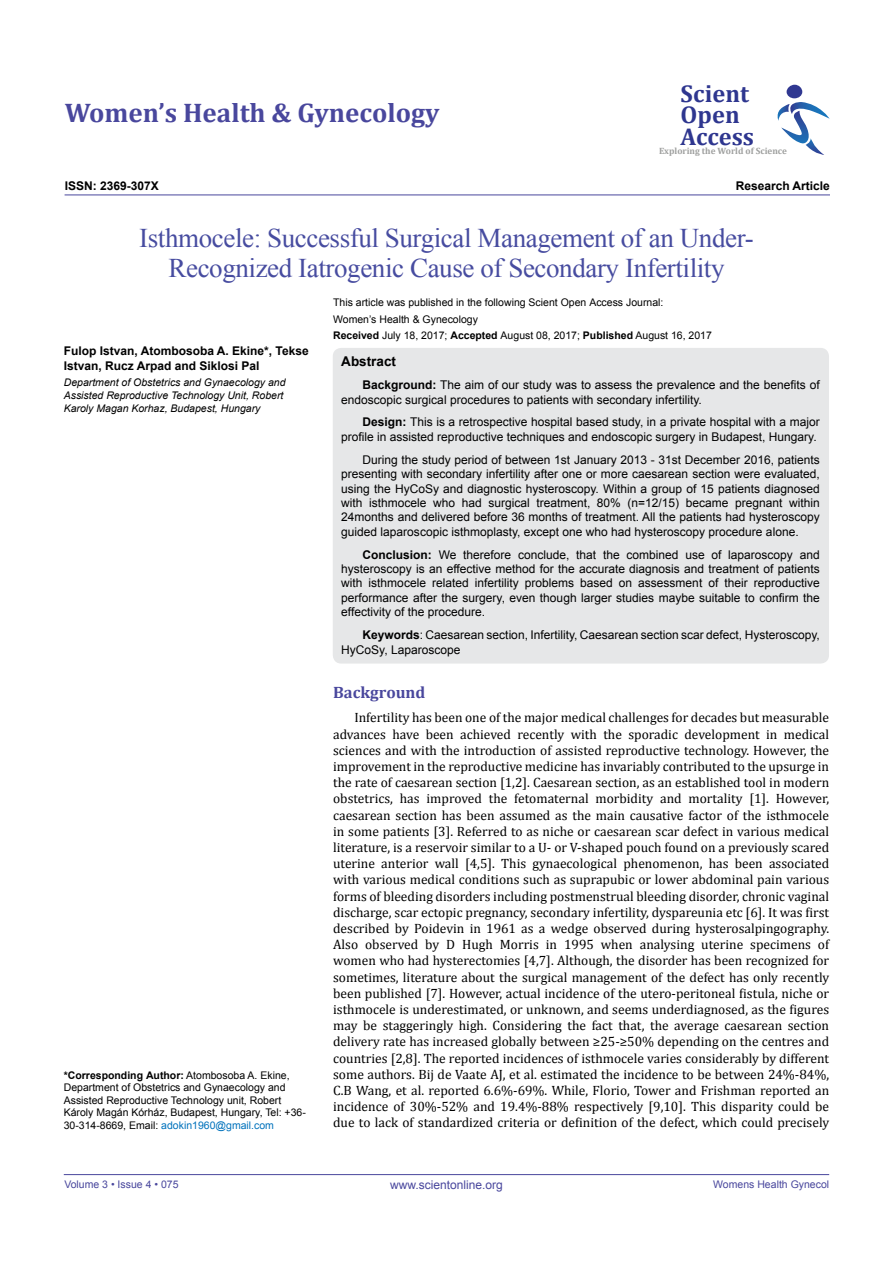
<style>
.page{position:relative;width:893px;height:1263px;background:#fff}
.page>*{position:absolute;margin:0;border:0;box-sizing:border-box;transform-origin:0 0}
.t1{font:27px/30px "Times New Roman";letter-spacing:-.015em;color:#474ca0;text-align:center}
.t2{font:700 27px "Cambria";color:#49479d}
.t3{font:700 24.3px/21.3px "Cambria";color:#2e368f}
.t4{font:700 16.5px "Cambria";color:#49479d}
.t5{font:13.5px/16.2px "Cambria";color:#000;text-align:justify}
.t6{font:700 13.5px "Arial";color:#000}
.t7{font:12px/14.4px "Arial";color:#000}
.t8{font:700 12px/14.4px "Arial";color:#000}
.t9{font:12px "Arial";color:#49479d}
.t10{font:10.5px/12.6px "Arial";color:#000}
.t11{font:italic 10.5px/12.6px "Arial";color:#000}
.t12{font:10.5px "Arial";color:#49479d}
.t13{font:700 9.15px "Cambria";color:#9e9f9e}
.s1{font-weight:700}
.s2{color:#0072bc}
</style>
<div class="page">
<hr style="left:64px;top:1174px;width:765px;height:1px;background:#49479d">
<div style="left:787px;top:85px;width:15px;height:13px;background:#303891;border-radius:50%"></div>
<svg style="left:777px;top:102px;width:53px;height:53px"></svg>
<hr style="left:65px;top:195px;width:765px;height:1px;background:#49479d">
<div style="left:333px;top:348px;width:496px;height:315px;background:#e6e7e8;border-radius:9px"></div>
<h1 class="t2" style="left:65px;top:94px;width:376px">Women’s Health &amp; Gynecology</h1>
<h2 class="t3" style="left:681px;top:82px;width:75px">Scient<br>Open<br>Access</h2>
<p class="t13" style="left:659px;top:144px;width:129px">Exploring the World of Science</p>
<p class="t8" style="left:65px;top:179px;width:96px">ISSN: 2369-307X</p>
<p class="t8" style="left:736px;top:179px;width:96px">Research Article</p>
<h1 class="t1" style="left:139px;top:222px;width:616px">Isthmocele: Successful Surgical Management of an Under-<br>Recognized Iatrogenic Cause of Secondary Infertility</h1>
<p class="t8" style="left:64px;top:344px;width:246px">Fulop Istvan, Atombosoba A. Ekine*, Tekse<br>Istvan, Rucz Arpad and Siklosi Pal</p>
<p class="t11" style="left:64px;top:377px;width:223px">Department of Obstetrics and Gynaecology and<br>Assisted Reproductive Technology Unit, Robert<br>Karoly Magan Korhaz, Budapest, Hungary</p>
<p class="t10" style="left:64px;top:1069px;width:244px"><span class="s1">*Corresponding Author:</span> Atombosoba A. Ekine, Department of Obstetrics and Gynaecology and Assisted Reproductive Technology unit, Robert Károly Magán Kórház, Budapest, Hungary, Tel: +36- 30-314-8669, Email: <span class="s2">adokin1960@gmail.com</span></p>
<p class="t10" style="left:333px;top:294px;width:380px;line-height:16.8px">This article was published in the following Scient Open Access Journal:<br>Women’s Health &amp; Gynecology<br><span class="s1">Received</span> July 18, 2017; <span class="s1">Accepted</span> August 08, 2017; <span class="s1">Published</span> August 16, 2017</p>
<p class="t6" style="left:341px;top:352px;width:56px">Abstract</p>
<p class="t7" style="left:341px;top:378px;width:480px;text-indent:21px"><span class="s1">Background:</span> The aim of our study was to assess the prevalence and the benefits of endoscopic surgical procedures to patients with secondary infertility.</p>
<p class="t7" style="left:341px;top:415px;width:480px;text-align:right"><span class="s1">Design:</span> This is a retrospective hospital based study, in a private hospital with a major profile in assisted reproductive techniques and endoscopic surgery in Budapest, Hungary.</p>
<p class="t7" style="left:341px;top:452px;width:480px;text-align:justify;text-indent:21px">During the study period of between 1st January 2013 - 31st December 2016, patients presenting with secondary infertility after one or more caesarean section were evaluated, using the HyCoSy and diagnostic hysteroscopy. Within a group of 15 patients diagnosed with isthmocele who had surgical treatment, 80% (n=12/15) became pregnant within 24months and delivered before 36 months of treatment. All the patients had hysteroscopy guided laparoscopic isthmoplasty, except one who had hysteroscopy procedure alone.</p>
<p class="t7" style="left:341px;top:547px;width:480px;text-align:justify;text-indent:21px"><span class="s1">Conclusion:</span> We therefore conclude, that the combined use of laparoscopy and hysteroscopy is an effective method for the accurate diagnosis and treatment of patients with isthmocele related infertility problems based on assessment of their reproductive performance after the surgery, even though larger studies maybe suitable to confirm the effectivity of the procedure.</p>
<p class="t7" style="left:341px;top:628px;width:480px;text-indent:21px"><span class="s1">Keywords</span>: Caesarean section, Infertility, Caesarean section scar defect, Hysteroscopy,<br>HyCoSy, Laparoscope</p>
<p class="t4" style="left:333px;top:680px;width:94px">Background</p>
<p class="t5" style="left:333px;top:710px;width:498px;text-indent:21px">Infertility has been one of the major medical challenges for decades but measurable advances have been achieved recently with the sporadic development in medical sciences and with the introduction of assisted reproductive technology. However, the improvement in the reproductive medicine has invariably contributed to the upsurge in the rate of caesarean section [1,2]. Caesarean section, as an established tool in modern obstetrics, has improved the fetomaternal morbidity and mortality [1]. However, caesarean section has been assumed as the main causative factor of the isthmocele in some patients [3]. Referred to as niche or caesarean scar defect in various medical literature, is a reservoir similar to a U- or V-shaped pouch found on a previously scared uterine anterior wall [4,5]. This gynaecological phenomenon, has been associated with various medical conditions such as suprapubic or lower abdominal pain various forms of bleeding disorders including postmenstrual bleeding disorder, chronic vaginal discharge, scar ectopic pregnancy, secondary infertility, dyspareunia etc [6]. It was first described by Poidevin in 1961 as a wedge observed during hysterosalpingography.<br>Also observed by D Hugh Morris in 1995 when analysing uterine specimens of women who had hysterectomies [4,7]. Although, the disorder has been recognized for sometimes, literature about the surgical management of the defect has only recently been published [7]. However, actual incidence of the utero-peritoneal fistula, niche or isthmocele is underestimated, or unknown, and seems underdiagnosed, as the figures may be staggeringly high. Considering the fact that, the average caesarean section delivery rate has increased globally between ≥25-≥50% depending on the centres and countries [2,8]. The reported incidences of isthmocele varies considerably by different some authors. Bij de Vaate AJ, et al. estimated the incidence to be between 24%-84%, C.B Wang, et al. reported 6.6%-69%. While, Florio, Tower and Frishman reported an incidence of 30%-52% and 19.4%-88% respectively [9,10]. This disparity could be due to lack of standardized criteria or definition of the defect, which could precisely</p>
<p class="t12" style="left:64px;top:1178px;width:116px">Volume 3 • Issue 4 • 075</p>
<p class="t9" style="left:390px;top:1177px;width:114px">www.scientonline.org</p>
<p class="t12" style="left:713px;top:1178px;width:117px">Womens Health Gynecol</p>
</div>
